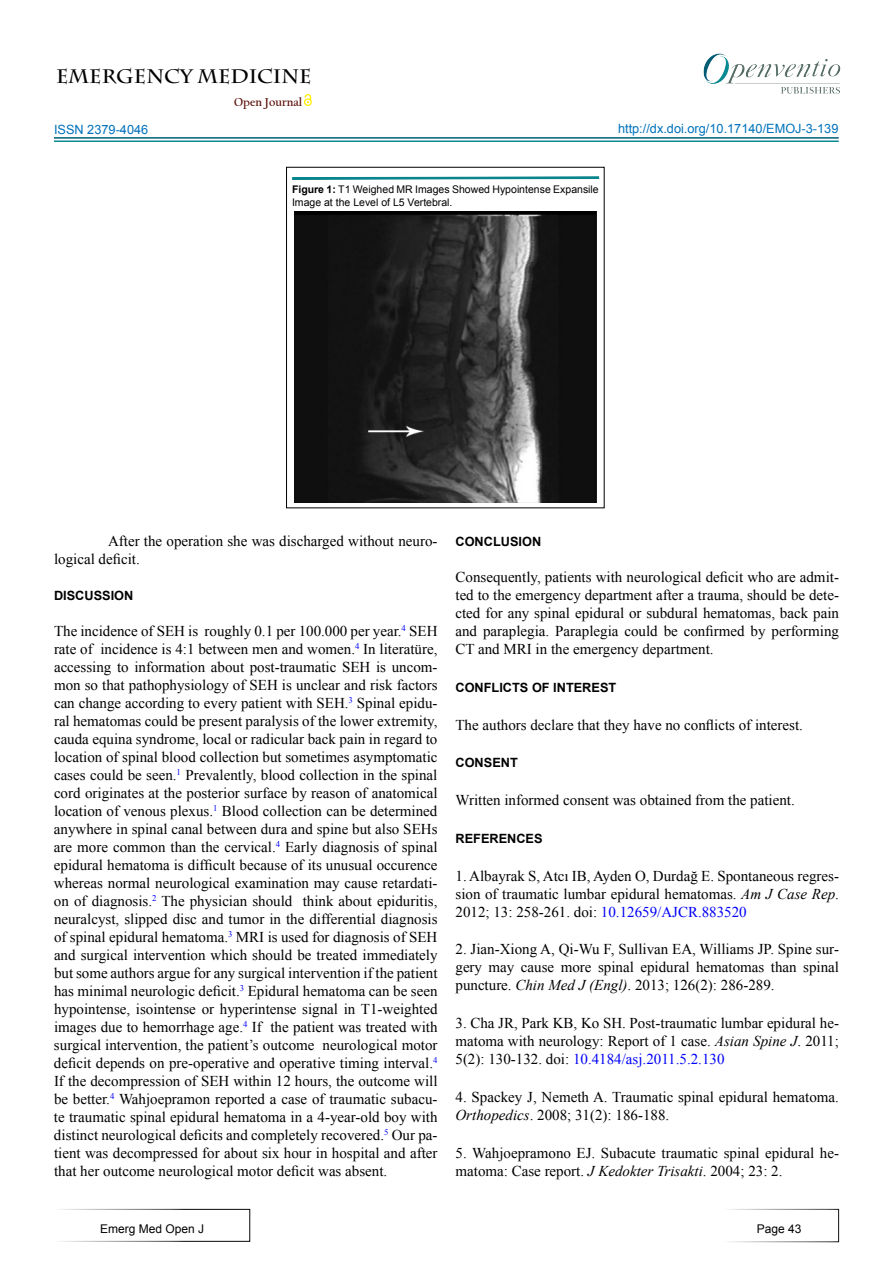
<style>
.page{position:relative;width:893px;height:1263px;background:#fff}
.page>*{position:absolute;margin:0;border:0;box-sizing:border-box;transform-origin:0 0}
.t1{font:700 19.5px "Charlemagne Std";color:#000}
.t2{font:15px/18px "Times New Roman";color:#000;text-align:justify}
.t3{font:700 12.75px "Arial";color:#000}
.t4{font:12.75px "Arial";color:#0072bc}
.t5{font:12.75px "Arial";color:#0071bc}
.t6{font:12px "Arial";color:#000}
.t7{font:700 12px "Californian FB";color:#580b05}
.t8{font:10.5px/12.6px "Arial";color:#000}
.s1{font-weight:700}
.s2{font-style:italic}
.s3{color:#0000fa}
</style>
<div class="page">
<hr style="left:54px;top:137px;width:785px;height:2px;background:#015d75">
<hr style="left:54px;top:140px;width:785px;height:2px;background:#0a8b93">
<svg style="left:304px;top:98px;width:8px;height:8px"></svg>
<svg style="left:305px;top:94px;width:6px;height:11px"></svg>
<img style="left:703px;top:53px;width:138px;height:41px">
<div style="left:54px;top:1209px;width:196px;height:33px;border:1px solid #fff"></div>
<div style="left:723px;top:1209px;width:116px;height:33px;border:1px solid #fff"></div>
<img style="left:294px;top:212px;width:303px;height:291px">
<div style="left:279px;top:164px;width:333px;height:17px;background:#f9f2f3;opacity:.75"></div>
<h1 class="t1" style="left:56px;top:65px;width:257px">EMERGENCY MEDICINE</h1>
<p class="t7" style="left:234px;top:95px;width:70px">Open Journal</p>
<p class="t5" style="left:54px;top:121px;width:96px">ISSN 2379-4046</p>
<p class="t4" style="left:618px;top:120px;width:222px">http://dx.doi.org/10.17140/EMOJ-3-139</p>
<p class="t8" style="left:292px;top:183px;width:308px"><span class="s1">Figure 1:</span> T1 Weighed MR Images Showed Hypointense Expansile<br>Image at the Level of L5 Vertebral.</p>
<p class="t2" style="left:54px;top:532px;width:385px;text-indent:54px">After the operation she was discharged without neuro&shy;logical deficit.</p>
<p class="t3" style="left:54px;top:587px;width:81px">DISCUSSION</p>
<p class="t2" style="left:54px;top:622px;width:385px">The incidence of SEH is roughly 0.1 per 100.000 per year.<sup>4</sup> SEH rate of incidence is 4:1 between men and women.<sup>4</sup> In literatüre, accessing to information about post-traumatic SEH is uncom&shy;mon so that pathophysiology of SEH is unclear and risk factors can change according to every patient with SEH.<sup>3</sup> Spinal epidu&shy;ral hematomas could be present paralysis of the lower extremity, cauda equina syndrome, local or radicular back pain in regard to location of spinal blood collection but sometimes asymptomatic cases could be seen.<sup>1</sup> Prevalently, blood collection in the spinal cord originates at the posterior surface by reason of anatomical location of venous plexus.<sup>1</sup> Blood collection can be determined anywhere in spinal canal between dura and spine but also SEHs are more common than the cervical.<sup>4</sup> Early diagnosis of spinal epidural hematoma is difficult because of its unusual occurence whereas normal neurological examination may cause retardati&shy;on of diagnosis.<sup>2</sup> The physician should think about epiduritis, neuralcyst, slipped disc and tumor in the differential diagnosis of spinal epidural hematoma.<sup>3</sup> MRI is used for diagnosis of SEH and surgical intervention which should be treated immediately but some authors argue for any surgical intervention if the patient has minimal neurologic deficit.<sup>3</sup> Epidural hematoma can be seen hypointense, isointense or hyperintense signal in T1-weighted images due to hemorrhage age.<sup>4</sup> If the patient was treated with surgical intervention, the patient’s outcome neurological motor deficit depends on pre-operative and operative timing interval.<sup>4<br></sup>If the decompression of SEH within 12 hours, the outcome will be better.<sup>4</sup> Wahjoepramon reported a case of traumatic subacu&shy;te traumatic spinal epidural hematoma in a 4-year-old boy with distinct neurological deficits and completely recovered.<sup>5</sup> Our pa&shy;tient was decompressed for about six hour in hospital and after that her outcome neurological motor deficit was absent.</p>
<p class="t3" style="left:455px;top:533px;width:87px">CONCLUSION</p>
<p class="t2" style="left:455px;top:568px;width:385px">Consequently, patients with neurological deficit who are admit&shy;ted to the emergency department after a trauma, should be dete&shy;cted for any spinal epidural or subdural hematomas, back pain and paraplegia. Paraplegia could be confirmed by performing CT and MRI in the emergency department.</p>
<p class="t3" style="left:455px;top:679px;width:162px">CONFLICTS OF INTEREST</p>
<p class="t2" style="left:455px;top:715px;width:349px">The authors declare that they have no conflicts of interest.</p>
<p class="t3" style="left:455px;top:754px;width:64px">CONSENT</p>
<p class="t2" style="left:455px;top:791px;width:341px">Written informed consent was obtained from the patient.</p>
<p class="t3" style="left:455px;top:830px;width:89px">REFERENCES</p>
<p class="t2" style="left:455px;top:866px;width:385px">1. Albayrak S, Atcı IB, Ayden O, Durdağ E. Spontaneous regres&shy;sion of traumatic lumbar epidural hematomas. <span class="s2">Am J Case Rep</span>.<br>2012; 13: 258-261. doi: <span class="s3">10.12659/AJCR.883520</span></p>
<p class="t2" style="left:455px;top:940px;width:385px">2. Jian-Xiong A, Qi-Wu F, Sullivan EA, Williams JP. Spine sur&shy;gery may cause more spinal epidural hematomas than spinal puncture. <span class="s2">Chin Med J (Engl)</span>. 2013; 126(2): 286-289.</p>
<p class="t2" style="left:455px;top:1014px;width:385px">3. Cha JR, Park KB, Ko SH. Post-traumatic lumbar epidural he&shy;matoma with neurology: Report of 1 case. <span class="s2">Asian Spine J</span>. 2011; 5(2): 130-132. doi: <span class="s3">10.4184/asj.2011.5.2.130</span></p>
<p class="t2" style="left:455px;top:1087px;width:385px">4. Spackey J, Nemeth A. Traumatic spinal epidural hematoma.<br><span class="s2">Orthopedics</span>. 2008; 31(2): 186-188.</p>
<p class="t2" style="left:455px;top:1143px;width:385px">5. Wahjoepramono EJ. Subacute traumatic spinal epidural he&shy;matoma: Case report. <span class="s2">J Kedokter Trisakti</span>. 2004; 23: 2.</p>
<p class="t6" style="left:100px;top:1221px;width:106px">Emerg Med Open J</p>
<p class="t6" style="left:757px;top:1221px;width:46px">Page 43</p>
</div>
